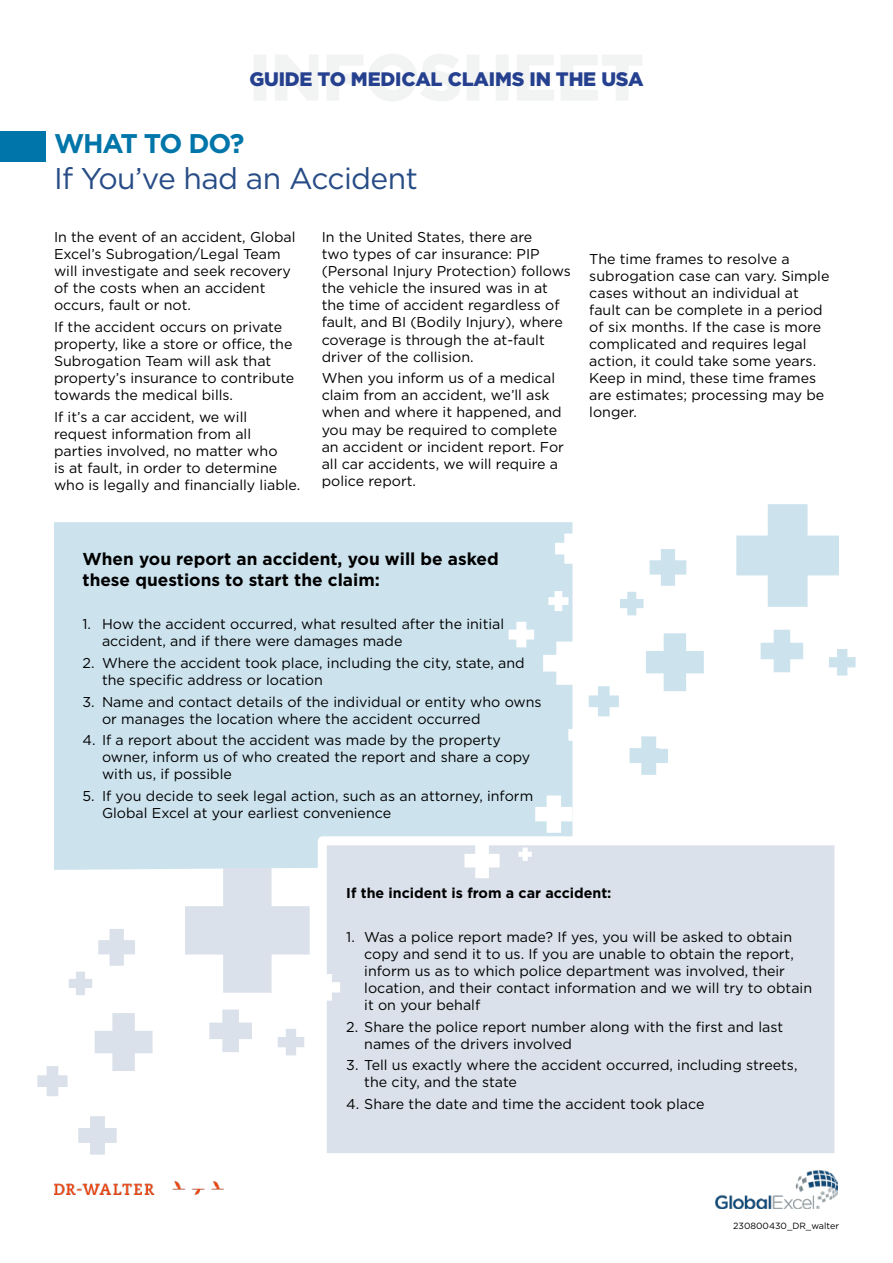
<style>
.page{position:relative;width:893px;height:1263px;background:#fff}
.page>*{position:absolute;margin:0;border:0;box-sizing:border-box;transform-origin:0 0}
.t1{font:30px "Gotham HTF";letter-spacing:-.02em;color:#274c86}
.t2{font:700 27px "Gotham HTF";letter-spacing:-.04em;color:#0075a9}
.t3{font:900 19.5px "Gotham HTF";letter-spacing:-.01em;color:#25408f}
.t4{font:700 17.25px/20.7px "Gotham HTF";color:#000}
.t5{font:14.25px/17.1px "Gotham HTF";color:#000}
.t6{font:700 14.25px "Gotham HTF";color:#000}
.t7{font:9px "Gotham HTF";color:#000}
</style>
<div class="page">
<img style="left:715px;top:1170px;width:122px;height:39px">
<img style="left:54px;top:1181px;width:169px;height:13px">
<svg style="left:254px;top:54px;width:388px;height:47px"></svg>
<div style="left:0;top:131px;width:45px;height:31px;background:#0075a9"></div>
<svg style="left:54px;top:522px;width:518px;height:534px;background:#d3e6f0"></svg>
<div style="left:322px;top:841px;width:517px;height:317px;background:#dae1ea"></div>
<div style="left:318px;top:836px;width:525px;height:326px;border:9px solid #fff"></div>
<svg style="left:464px;top:843px;width:36px;height:35px"></svg>
<svg style="left:518px;top:848px;width:14px;height:13px"></svg>
<svg style="left:69px;top:972px;width:23px;height:23px"></svg>
<svg style="left:78px;top:1116px;width:39px;height:39px"></svg>
<svg style="left:278px;top:1029px;width:26px;height:26px"></svg>
<svg style="left:185px;top:868px;width:155px;height:133px"></svg>
<svg style="left:37px;top:1066px;width:31px;height:30px"></svg>
<svg style="left:98px;top:929px;width:37px;height:37px"></svg>
<svg style="left:209px;top:1009px;width:43px;height:43px"></svg>
<svg style="left:95px;top:1013px;width:58px;height:58px"></svg>
<svg style="left:509px;top:504px;width:346px;height:329px"></svg>
<h3 class="t3" style="left:249px;top:68px;width:396px">GUIDE TO MEDICAL CLAIMS IN THE USA</h3>
<h2 class="t2" style="left:54px;top:128px;width:192px">WHAT TO DO?</h2>
<h1 class="t1" style="left:54px;top:162px;width:365px">If You’ve had an Accident</h1>
<p class="t5" style="left:54px;top:228px;width:243px">In the event of an accident, Global<br>Excel’s Subrogation/Legal Team will investigate and seek recovery of the costs when an accident occurs, fault or not.</p>
<p class="t5" style="left:54px;top:318px;width:242px">If the accident occurs on private property, like a store or office, the<br>Subrogation Team will ask that property’s insurance to contribute towards the medical bills.</p>
<p class="t5" style="left:54px;top:408px;width:248px">If it’s a car accident, we will request information from all parties involved, no matter who<br>is at fault, in order to determine who is legally and financially liable.</p>
<p class="t5" style="left:322px;top:228px;width:251px">In the United States, there are<br>two types of car insurance: PIP (Personal Injury Protection) follows the vehicle the insured was in at the time of accident regardless of fault, and BI (Bodily Injury), where coverage is through the at-fault driver of the collision.</p>
<p class="t5" style="left:322px;top:369px;width:244px">When you inform us of a medical claim from an accident, we’ll ask when and where it happened, and you may be required to complete an accident or incident report. For all car accidents, we will require a police report.</p>
<p class="t5" style="left:589px;top:250px;width:242px">The time frames to resolve a subrogation case can vary. Simple cases without an individual at fault can be complete in a period of six months. If the case is more complicated and requires legal action, it could take some years.<br>Keep in mind, these time frames are estimates; processing may be longer.</p>
<p class="t4" style="left:82px;top:548px;width:418px">When you report an accident, you will be asked these questions to start the claim:</p>
<p class="t5" style="left:102px;top:615px;width:404px;text-indent:-20px">1. How the accident occurred, what resulted after the initial accident, and if there were damages made</p>
<p class="t5" style="left:102px;top:654px;width:424px;text-indent:-20px">2. Where the accident took place, including the city, state, and the specific address or location</p>
<p class="t5" style="left:102px;top:693px;width:441px;text-indent:-20px">3. Name and contact details of the individual or entity who owns or manages the location where the accident occurred</p>
<p class="t5" style="left:102px;top:731px;width:430px;text-indent:-20px">4. If a report about the accident was made by the property owner, inform us of who created the report and share a copy with us, if possible</p>
<p class="t5" style="left:102px;top:787px;width:433px;text-indent:-20px">5. If you decide to seek legal action, such as an attorney, inform<br>Global Excel at your earliest convenience</p>
<p class="t6" style="left:346px;top:885px;width:267px">If the incident is from a car accident:</p>
<p class="t5" style="left:364px;top:928px;width:449px;text-indent:-18px">1. Was a police report made? If yes, you will be asked to obtain copy and send it to us. If you are unable to obtain the report, inform us as to which police department was involved, their location, and their contact information and we will try to obtain it on your behalf</p>
<p class="t5" style="left:364px;top:1018px;width:420px;text-indent:-18px">2. Share the police report number along with the first and last names of the drivers involved</p>
<p class="t5" style="left:364px;top:1056px;width:435px;text-indent:-18px">3. Tell us exactly where the accident occurred, including streets, the city, and the state</p>
<p class="t5" style="left:346px;top:1095px;width:360px">4. Share the date and time the accident took place</p>
<p class="t7" style="left:733px;top:1220px;width:107px">230800430_DR_walter</p>
</div>
